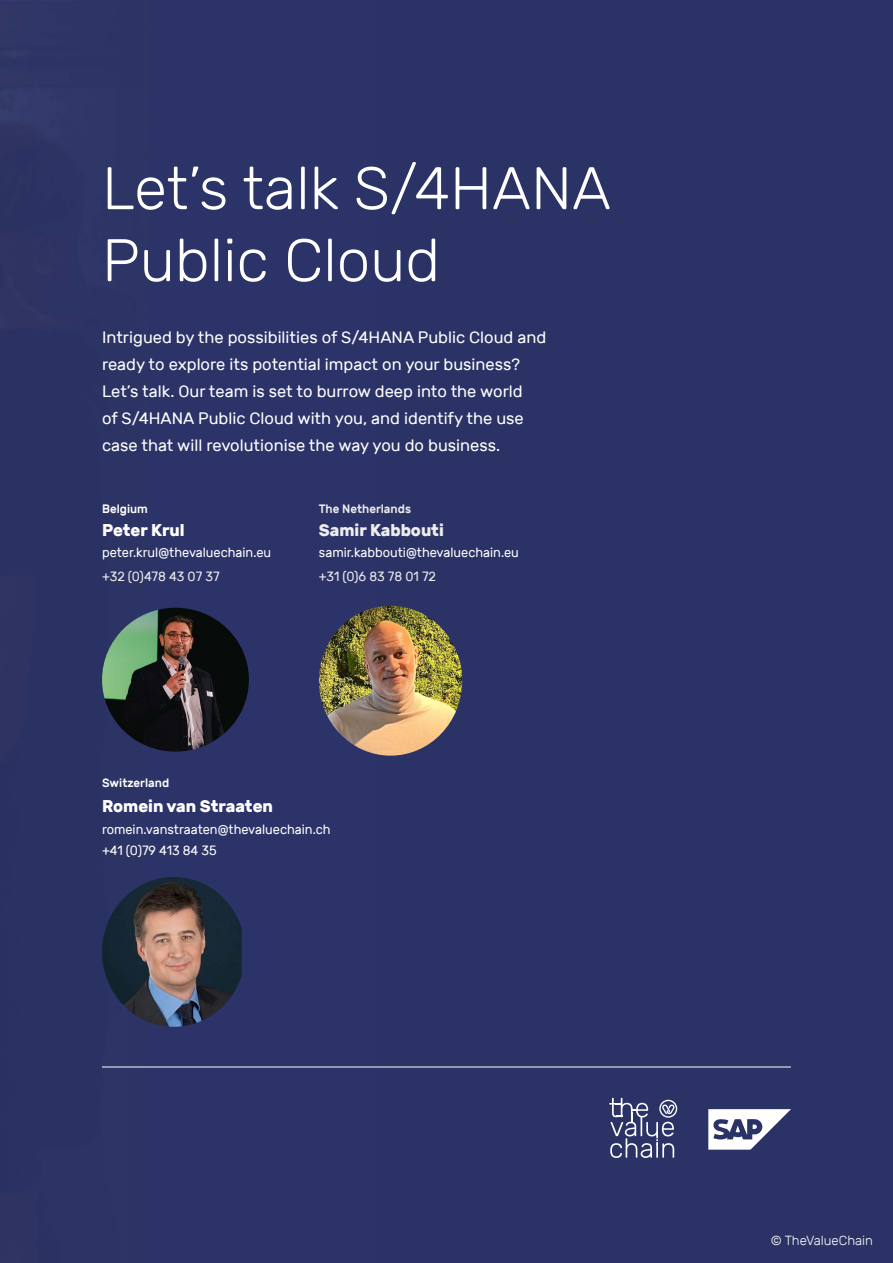
<style>
.page{position:relative;width:893px;height:1263px;background:#2b3366}
.page>*{position:absolute;margin:0;border:0;box-sizing:border-box;transform-origin:0 0}
.t1{font:300 60px/72px "Rubik";color:#fff}
.t2{font:700 16.95px "Rubik";color:#fff;scale:.96 1}
.t3{font:700 16.95px "Rubik";color:#f0eded;scale:.96 1}
.t4{font:16.5px/27px "Rubik";color:#fff}
.t5{font:13.35px/21.9px "Rubik";color:#fff;scale:.96 1}
.t6{font:13.35px "Rubik";color:#f0eded;scale:.96 1}
.t7{font:300 13.2px "Rubik";color:#fff}
.t8{font:500 12.15px "Rubik";color:#fff;scale:.96 1}
.t9{font:500 12.15px "Rubik";color:#f0eded;scale:.96 1}
</style>
<div class="page">
<svg style="left:609px;top:1098px;width:68px;height:60px"></svg>
<svg style="left:708px;top:1109px;width:83px;height:41px"></svg>
<hr style="left:102px;top:1066px;width:689px;height:1px;background:#fff">
<img style="left:102px;top:608px;width:147px;height:144px">
<img style="left:102px;top:877px;width:140px;height:150px">
<img style="left:319px;top:606px;width:143px;height:150px">
<h1 class="t1" style="left:102px;top:153px;width:510px">Let’s talk S/4HANA<br>Public Cloud</h1>
<p class="t4" style="left:102px;top:324px;width:446px">Intrigued by the possibilities of S/4HANA Public Cloud and ready to explore its potential impact on your business?<br>Let’s talk. Our team is set to burrow deep into the world<br>of S/4HANA Public Cloud with you, and identify the use case that will revolutionise the way you do business.</p>
<p class="t8" style="left:102px;top:502px;width:49px">Belgium</p>
<p class="t2" style="left:102px;top:520px;width:87px">Peter Krul</p>
<p class="t5" style="left:102px;top:542px;width:178px">peter.krul@thevaluechain.eu</p>
<p class="t6" style="left:102px;top:568px;width:124px">+32 (0)478 43 07 37</p>
<p class="t9" style="left:319px;top:502px;width:97px">The Netherlands</p>
<p class="t3" style="left:319px;top:520px;width:132px">Samir Kabbouti</p>
<p class="t5" style="left:319px;top:542px;width:210px">samir.kabbouti@thevaluechain.eu</p>
<p class="t6" style="left:319px;top:568px;width:123px">+31 (0)6 83 78 01 72</p>
<p class="t8" style="left:102px;top:776px;width:72px">Switzerland</p>
<p class="t2" style="left:102px;top:796px;width:180px">Romein van Straaten</p>
<p class="t5" style="left:102px;top:818px;width:240px">romein.vanstraaten@thevaluechain.ch +41 (0)79 413 84 35</p>
<p class="t7" style="left:771px;top:1233px;width:104px">© TheValueChain</p>
</div>
